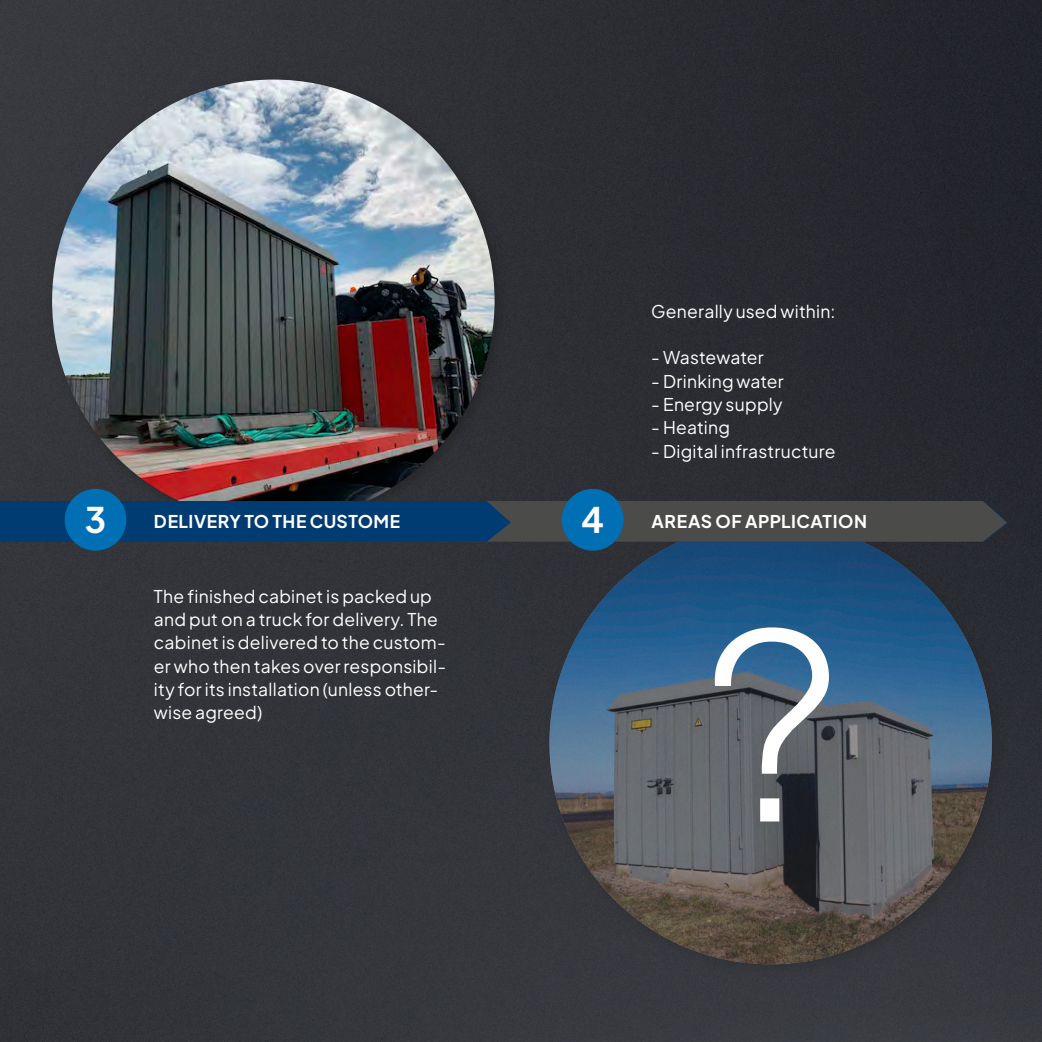
<style>
.page{position:relative;width:1042px;height:1042px;background:#fff}
.page>*{position:absolute;margin:0;border:0;box-sizing:border-box;transform-origin:0 0}
.t1{font:300 262.5px "Helvetica";color:#fff}
.t2{font:35.18px "Plus Jakarta Sans";color:#fff}
.t3{font:17.5px/23.3px "Plus Jakarta Sans";letter-spacing:.015em;color:#fff}
</style>
<div class="page">
<img style="left:0;top:0;width:1042px;height:896px">
<div style="left:541px;top:514px;width:465px;height:465px;background:#2f3136"></div>
<img style="left:549px;top:542px;width:443px;height:354px">
<div style="left:44px;top:72px;width:465px;height:465px;background:#323338"></div>
<img style="left:52px;top:80px;width:442px;height:442px;border-radius:221px">
<img style="left:0;top:896px;width:1042px;height:146px">
<div style="left:65px;top:489px;width:61px;height:62px;background:#006fb3;border-radius:50%"></div>
<svg style="left:0;top:501px;width:1008px;height:41px;background:#234562"></svg>
<div style="left:562px;top:489px;width:61px;height:62px;background:#006fb3;border-radius:50%"></div>
<p class="t3" style="left:651px;top:298px;width:186px">Generally used within:</p>
<p class="t3" style="left:651px;top:344px;width:114px">- Wastewater</p>
<p class="t3" style="left:651px;top:368px;width:134px">- Drinking water</p>
<p class="t3" style="left:651px;top:391px;width:133px">- Energy supply</p>
<p class="t3" style="left:651px;top:414px;width:80px">- Heating</p>
<p class="t3" style="left:651px;top:438px;width:186px">- Digital infrastructure</p>
<p class="t2" style="left:85px;top:491px;width:23px">3</p>
<p class="t3" style="left:154px;top:508px;width:260px">DELIVERY TO THE CUSTOMER</p>
<p class="t2" style="left:581px;top:491px;width:24px">4</p>
<p class="t3" style="left:651px;top:508px;width:217px">AREAS OF APPLICATION</p>
<p class="t3" style="left:154px;top:583px;width:294px">The finished cabinet is packed up and put on a truck for delivery. The cabinet is delivered to the custom&shy;er who then takes over responsibil&shy;ity for its installation (unless other&shy;wise agreed)</p>
<p class="t1" style="left:705px;top:505px;width:133px">?</p>
</div>
